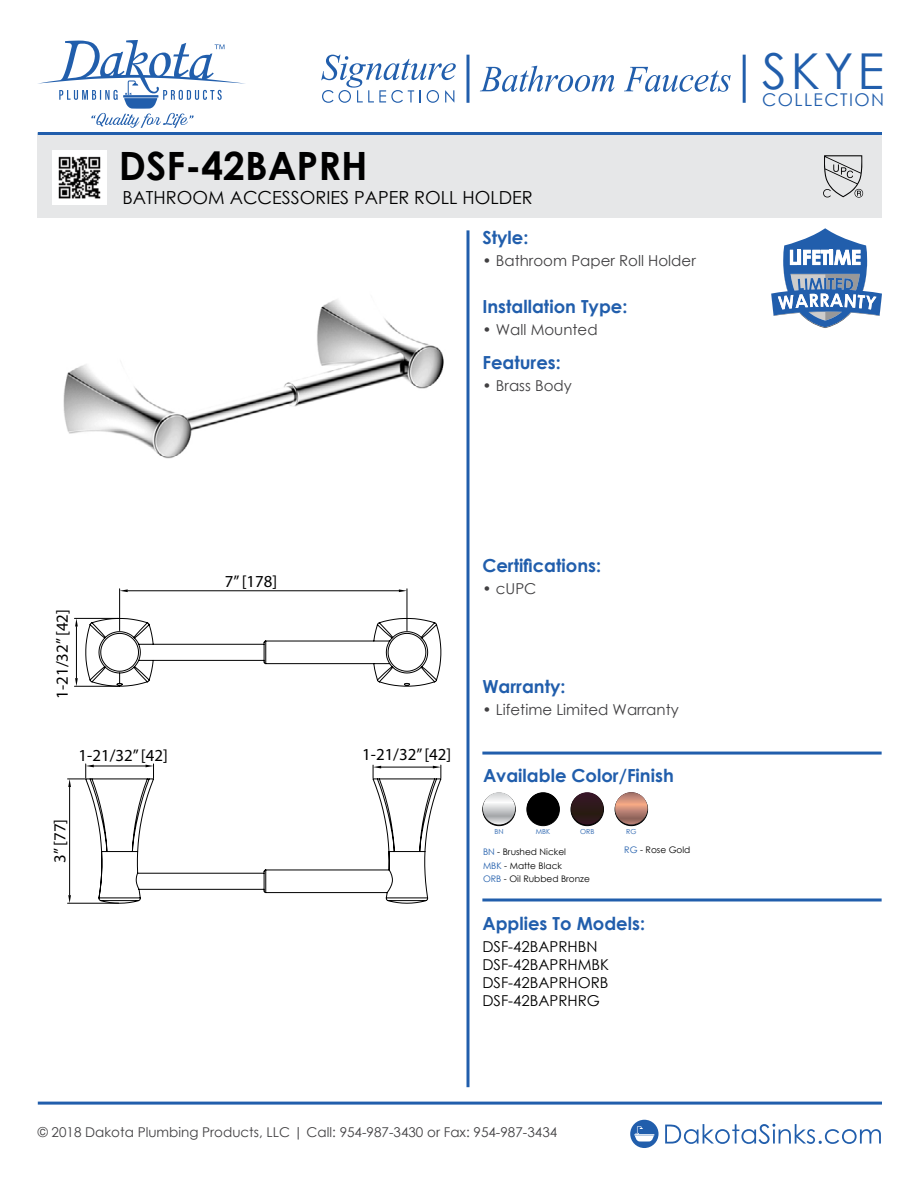
<style>
.page{position:relative;width:918px;height:1188px;background:#fff}
.page>*{position:absolute;margin:0;border:0;box-sizing:border-box;transform-origin:0 0}
.t1{font:49.5px "Century Gothic";color:#215eac}
.t2{font:700 39px "Century Gothic";color:#000}
.t3{font:700 18px "Century Gothic";color:#215eac}
.t4{font:18px "Century Gothic";color:#000}
.t5{font:17.55px "Century Gothic";letter-spacing:.08em;color:#215eac}
.t6{font:16.8px "Myriad Pro";color:#000}
.t7{font:15px "Century Gothic";color:#414042}
.t8{font:15px/18px "Century Gothic";color:#000}
.t9{font:13.5px "Century Gothic";color:#414042}
.t10{font:9px/13.5px "Century Gothic";color:#000}
.t11{font:6.9px "Century Gothic";color:#215eac}
.s1{color:#215eac}
</style>
<div class="page">
<div style="left:38px;top:134px;width:844px;height:84px;background:#e6e7e8"></div>
<svg style="left:466px;top:55px;width:4px;height:48px"></svg>
<hr style="left:743px;top:55px;width:3px;height:48px;background:#215eac">
<svg style="left:321px;top:55px;width:135px;height:48px"></svg>
<hr style="left:38px;top:132px;width:844px;height:3px;background:#215eac">
<hr style="left:38px;top:1102px;width:844px;height:3px;background:#215eac">
<svg style="left:466px;top:230px;width:4px;height:857px"></svg>
<svg style="left:480px;top:66px;width:135px;height:26px"></svg>
<svg style="left:624px;top:67px;width:107px;height:25px"></svg>
<svg style="left:38px;top:40px;width:207px;height:88px"></svg>
<svg style="left:665px;top:1124px;width:216px;height:20px"></svg>
<svg style="left:630px;top:1120px;width:29px;height:28px"></svg>
<svg style="left:823px;top:155px;width:40px;height:43px"></svg>
<img style="left:63px;top:299px;width:381px;height:160px">
<svg style="left:482px;top:898px;width:400px;height:4px"></svg>
<hr style="left:482px;top:752px;width:400px;height:3px;background:#215eac">
<svg style="left:771px;top:228px;width:111px;height:100px"></svg>
<img style="left:53px;top:150px;width:54px;height:54px">
<div style="left:483px;top:793px;width:32px;height:33px;background:#0a0a0a;border-radius:50%"></div>
<div style="left:482px;top:793px;width:34px;height:33px;border:1px solid #000;border-radius:50%"></div>
<svg style="left:483px;top:792px;width:32px;height:33px"></svg>
<div style="left:527px;top:793px;width:32px;height:33px;background:#090909;border-radius:50%"></div>
<div style="left:526px;top:793px;width:34px;height:33px;border:1px solid #000;border-radius:50%"></div>
<div style="left:527px;top:792px;width:32px;height:33px;background:#000;border-radius:50%"></div>
<div style="left:571px;top:793px;width:33px;height:33px;border:1px solid #000;border-radius:50%"></div>
<div style="left:571px;top:792px;width:32px;height:33px;background:#2f191b;border-radius:16px"></div>
<div style="left:615px;top:793px;width:33px;height:33px;border:1px solid #000;border-radius:50%"></div>
<img style="left:615px;top:792px;width:32px;height:33px">
<svg style="left:85px;top:618px;width:356px;height:286px"></svg>
<hr style="left:94px;top:766px;width:52px;height:1px;background:#000">
<svg style="left:146px;top:764px;width:8px;height:14px"></svg>
<hr style="left:381px;top:767px;width:52px;height:1px;background:#000">
<svg style="left:373px;top:765px;width:8px;height:13px"></svg>
<svg style="left:433px;top:765px;width:9px;height:13px"></svg>
<hr style="left:69px;top:787px;width:1px;height:108px;background:#000">
<hr style="left:68px;top:903px;width:51px;height:1px;background:#000">
<svg style="left:68px;top:895px;width:3px;height:8px"></svg>
<svg style="left:68px;top:764px;width:26px;height:23px"></svg>
<hr style="left:76px;top:626px;width:1px;height:52px;background:#000">
<hr style="left:74px;top:686px;width:45px;height:1px;background:#000">
<hr style="left:74px;top:618px;width:45px;height:1px;background:#000">
<svg style="left:75px;top:618px;width:3px;height:8px"></svg>
<svg style="left:75px;top:678px;width:3px;height:8px"></svg>
<hr style="left:128px;top:591px;width:271px;height:1px;background:#000">
<hr style="left:407px;top:589px;width:1px;height:42px;background:#000">
<hr style="left:119px;top:589px;width:1px;height:42px;background:#000">
<svg style="left:120px;top:589px;width:8px;height:3px"></svg>
<svg style="left:399px;top:589px;width:8px;height:3px"></svg>
<h2 class="t2" style="left:119px;top:136px;width:250px">DSF-42BAPRH</h2>
<p class="t4" style="left:122px;top:185px;width:412px">BATHROOM ACCESSORIES PAPER ROLL HOLDER</p>
<p class="t3" style="left:482px;top:224px;width:48px">Style:</p>
<p class="t7" style="left:482px;top:250px;width:215px">• Bathroom Paper Roll Holder</p>
<p class="t3" style="left:482px;top:293px;width:147px">Installation Type:</p>
<p class="t3" style="left:482px;top:349px;width:80px">Features:</p>
<p class="t7" style="left:482px;top:319px;width:117px">• Wall Mounted</p>
<p class="t7" style="left:482px;top:376px;width:91px">• Brass Body</p>
<p class="t6" style="left:52px;top:699px;width:91px;rotate:-90deg">1-21/32” [42]</p>
<p class="t6" style="left:79px;top:745px;width:91px">1-21/32” [42]</p>
<p class="t6" style="left:50px;top:863px;width:45px;rotate:-90deg">3” [77]</p>
<p class="t6" style="left:225px;top:571px;width:54px">7” [178]</p>
<p class="t3" style="left:482px;top:552px;width:120px">Certifications:</p>
<p class="t7" style="left:482px;top:578px;width:56px">• cUPC</p>
<p class="t6" style="left:362px;top:744px;width:91px">1-21/32” [42]</p>
<p class="t3" style="left:482px;top:673px;width:85px">Warranty:</p>
<p class="t7" style="left:482px;top:699px;width:198px">• Lifetime Limited Warranty</p>
<p class="t3" style="left:483px;top:761px;width:192px">Available Color/Finish</p>
<p class="t11" style="left:536px;top:826px;width:16px">MBK</p>
<p class="t11" style="left:580px;top:826px;width:16px">ORB</p>
<p class="t11" style="left:626px;top:826px;width:12px">RG</p>
<p class="t10" style="left:624px;top:843px;width:68px"><span class="s1">RG</span> - Rose Gold</p>
<p class="t11" style="left:494px;top:826px;width:11px">BN</p>
<p class="t10" style="left:483px;top:845px;width:108px"><span class="s1">BN</span> - Brushed Nickel<br><span class="s1">MBK</span> - Matte Black<br><span class="s1">ORB</span> - Oil Rubbed Bronze</p>
<p class="t3" style="left:482px;top:909px;width:164px">Applies To Models:</p>
<p class="t8" style="left:482px;top:937px;width:128px">DSF-42BAPRHBN<br>DSF-42BAPRHMBK<br>DSF-42BAPRHORB<br>DSF-42BAPRHRG</p>
<p class="t9" style="left:38px;top:1122px;width:521px">© 2018 Dakota Plumbing Products, LLC | Call: 954-987-3430 or Fax: 954-987-3434</p>
<h1 class="t1" style="left:762px;top:37px;width:123px">SKYE</h1>
<p class="t5" style="left:762px;top:87px;width:123px">COLLECTION</p>
</div>
